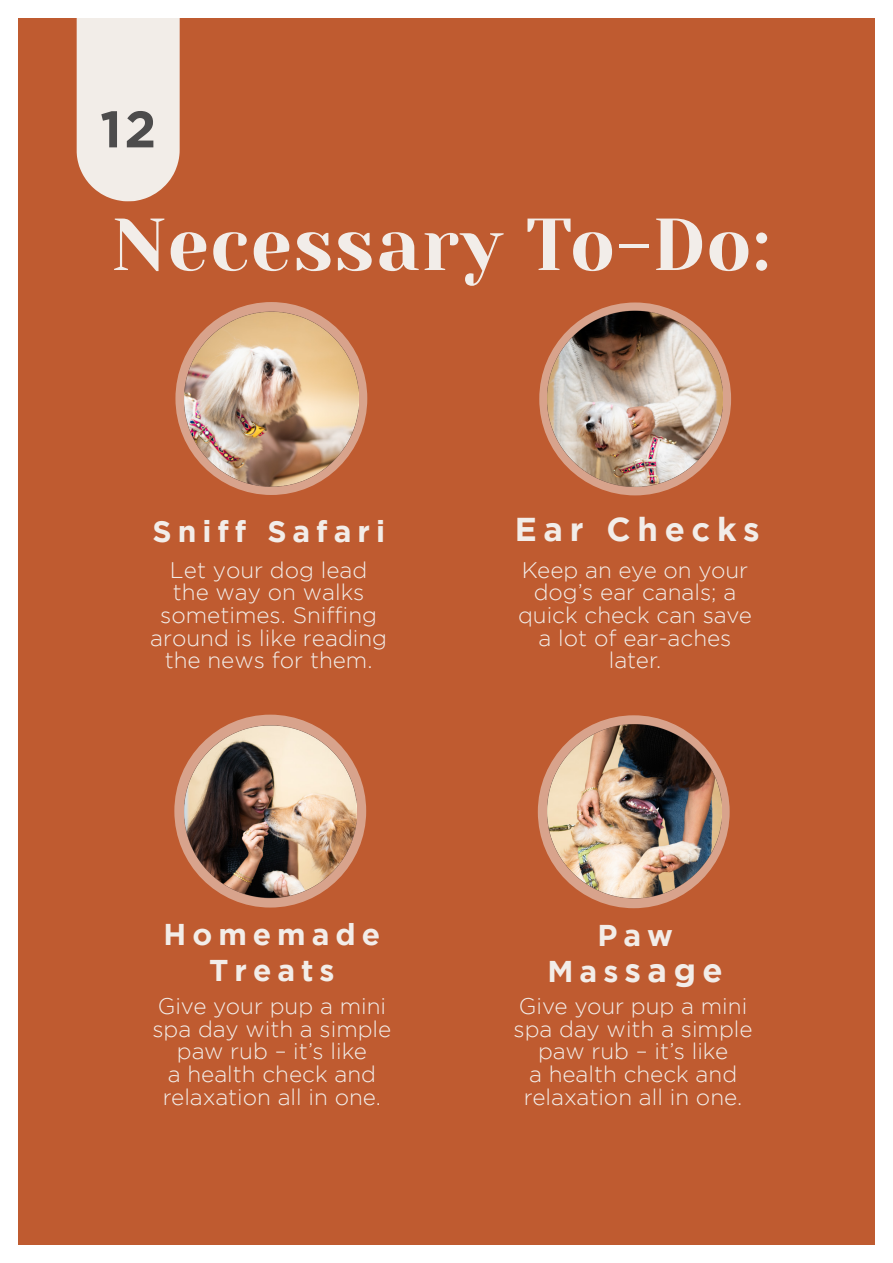
<style>
.page{position:relative;width:893px;height:1263px;background:#fff}
.page>*{position:absolute;margin:0;border:0;box-sizing:border-box;transform-origin:0 0}
.t1{font:73.5px "Yeseva One";letter-spacing:.02em;color:#f2ede9}
.t2{font:700 51.3px "Gotham";color:#4d4c4c}
.t3{font:700 33px "Gotham";letter-spacing:.2em;color:#f2ede9}
.t4{font:700 30px "Gotham";letter-spacing:.2em;color:#f2ede9}
.t5{font:300 22.5px/22.6px "Gotham";color:#f2ede9;text-align:center}
.s1{font-size:30px}
</style>
<div class="page">
<div style="left:18px;top:18px;width:857px;height:1226px;background:#bf5b30"></div>
<div style="left:77px;top:18px;width:103px;height:183px;background:#f2ede8"></div>
<svg style="left:539px;top:302px;width:192px;height:193px"></svg>
<svg style="left:538px;top:715px;width:192px;height:193px"></svg>
<div style="left:174px;top:715px;width:192px;height:192px;background:#d8a38c;border-radius:50%"></div>
<svg style="left:175px;top:302px;width:192px;height:193px"></svg>
<img style="left:548px;top:715px;width:173px;height:194px">
<img style="left:184px;top:714px;width:173px;height:194px">
<img style="left:547px;top:302px;width:175px;height:194px">
<img style="left:184px;top:302px;width:174px;height:193px">
<p class="t2" style="left:100px;top:100px;width:58px">12</p>
<p class="t1" style="left:112px;top:191px;width:660px">Necessary To-Do:</p>
<p class="t4" style="left:152px;top:514px;width:234px">Sniff Safari</p>
<p class="t5" style="left:150px;top:558px;width:238px">Let your dog lead the way on walks sometimes. Sniffing around is like reading the news for them.</p>
<p class="t4" style="left:164px;top:917px;width:218px">Homemade</p>
<p class="t4" style="left:209px;top:953px;width:127px">Treats</p>
<p class="t5" style="left:152px;top:994px;width:240px">Give your pup a mini spa day with a simple paw rub – it’s like<br>a health check and relaxation all in one.</p>
<p class="t3" style="left:515px;top:510px;width:246px">Ear Checks</p>
<p class="t5" style="left:518px;top:558px;width:235px">Keep an eye on your dog’s ear canals; a quick check can save a lot of ear-aches later.</p>
<p class="t4" style="left:597px;top:918px;width:77px">Paw</p>
<p class="t3" style="left:548px;top:951px;width:177px"><span class="s1">Mas</span>sage</p>
<p class="t5" style="left:514px;top:994px;width:240px">Give your pup a mini spa day with a simple paw rub – it’s like<br>a health check and relaxation all in one.</p>
</div>
